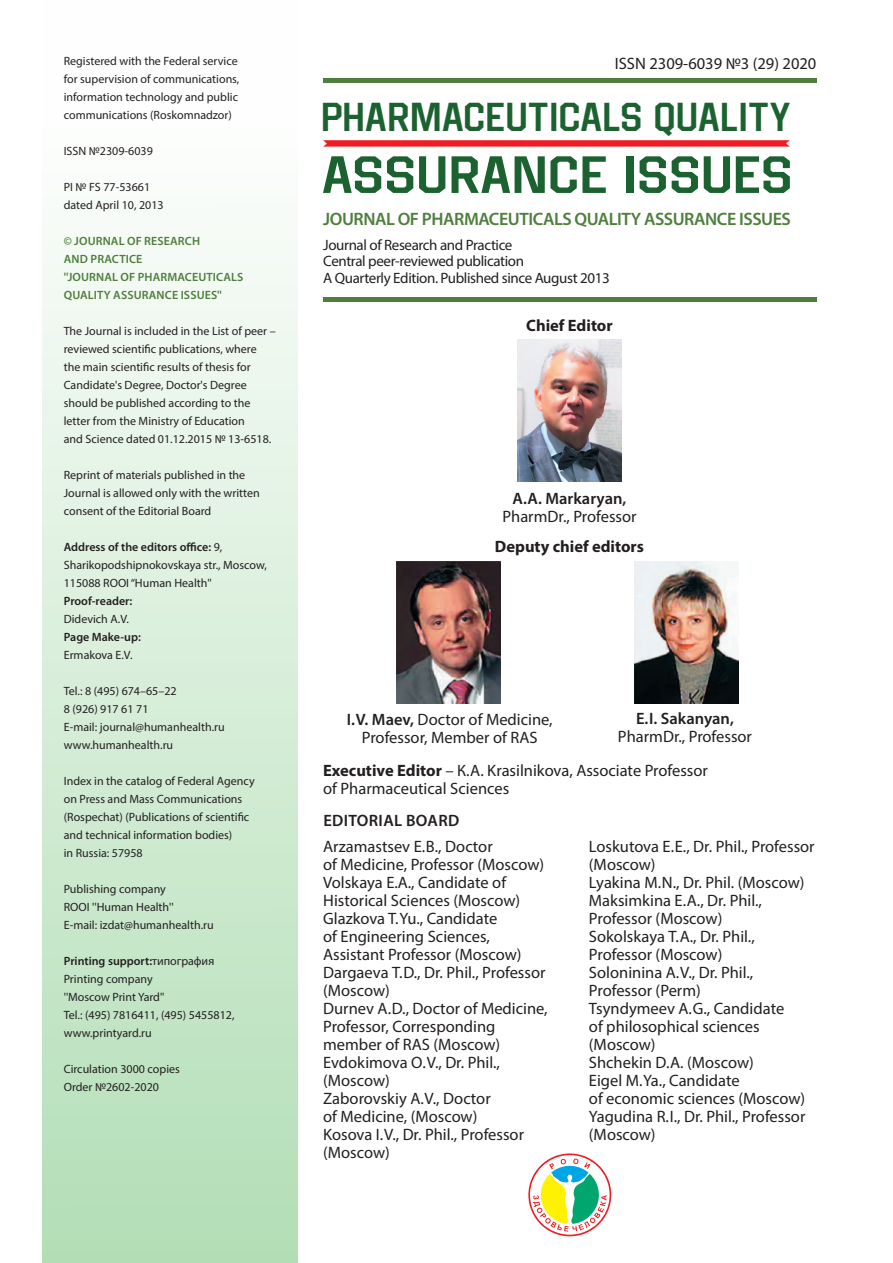
<style>
.page{position:relative;width:893px;height:1263px;background:#fff}
.page>*{position:absolute;margin:0;border:0;box-sizing:border-box;transform-origin:0 0}
.udk{font:300 49.5px "Born Strong";color:#1c6231;scale:1.29 1}
.udk-2{font:300 38.1px "Born Strong";color:#1c6231;scale:1.17 1}
.udk-3{font:600 18px "Myriad Pro";letter-spacing:-.025em;color:#4f7e3d}
.text{font:16.5px/18px "Myriad Pro";color:#231f20}
.text-2{font:600 16.5px "Myriad Pro";letter-spacing:.005em;color:#231f20}
.text-3{font:700 16.5px "Myriad Pro";color:#231f20}
.udk-4{font:15px "Myriad Pro";letter-spacing:-.025em;color:#231f20}
.text-4{font:12px/18px "Myriad Pro";color:#231f20}
.text-5{font:600 12px/18px "Myriad Pro";letter-spacing:.01em;color:#4f7e3d}
.text-6{font:600 12px "Myriad Pro";color:#231f20}
.s1{font-weight:600}
.s2{font-weight:700}
</style>
<div class="page">
<div style="left:43px;top:0;width:255px;height:1263px;background:linear-gradient(to bottom,#fff,#b2deb6)"></div>
<img style="left:518px;top:339px;width:103px;height:142px">
<img style="left:635px;top:561px;width:104px;height:142px">
<img style="left:397px;top:562px;width:104px;height:142px">
<hr style="left:323px;top:79px;width:493px;height:4px;background:#4f7e3d">
<hr style="left:323px;top:298px;width:493px;height:4px;background:#4f7e3d">
<svg style="left:528px;top:1153px;width:83px;height:83px"></svg>
<svg style="left:323px;top:140px;width:467px;height:7px"></svg>
<p class="text-4" style="left:64px;top:52px;width:177px">Registered with the Federal service for supervision of communications, information technology and public communications (Roskomnadzor)</p>
<p class="text-4" style="left:64px;top:142px;width:91px">ISSN №2309-6039</p>
<p class="text-4" style="left:64px;top:178px;width:88px">PI № FS 77-53661</p>
<p class="text-4" style="left:64px;top:196px;width:101px">dated April 10, 2013</p>
<p class="text-5" style="left:64px;top:232px;width:138px">© JOURNAL OF RESEARCH<br>AND PRACTICE</p>
<p class="text-5" style="left:64px;top:268px;width:181px">''JOURNAL OF PHARMACEUTICALS<br>QUALITY ASSURANCE ISSUES''</p>
<p class="text-4" style="left:64px;top:322px;width:213px">The Journal is included in the List of peer – reviewed scientific publications, where the main scientific results of thesis for Candidate's Degree, Doctor's Degree should be published according to the letter from the Ministry of Education<br>and Science dated 01.12.2015 № 13-6518.</p>
<p class="text-4" style="left:64px;top:466px;width:197px">Reprint of materials published in the<br>Journal is allowed only with the written consent of the Editorial Board</p>
<p class="text-4" style="left:64px;top:538px;width:205px"><span class="s1">Address of the editors office:</span> 9,<br>Sharikopodshipnokovskaya str., Moscow,<br>115088 ROOI “Human Health''</p>
<p class="text-6" style="left:64px;top:594px;width:70px">Proof-reader:</p>
<p class="text-4" style="left:64px;top:610px;width:67px">Didevich A.V.</p>
<p class="text-6" style="left:64px;top:630px;width:79px">Page Make-up:</p>
<p class="text-4" style="left:64px;top:646px;width:70px">Ermakova E.V.</p>
<p class="text-4" style="left:64px;top:682px;width:114px">Tel.: 8 (495) 674–65–22</p>
<p class="text-4" style="left:64px;top:700px;width:86px">8 (926) 917 61 71</p>
<p class="text-4" style="left:64px;top:718px;width:162px">E-mail: journal@humanhealth.ru</p>
<p class="text-4" style="left:64px;top:736px;width:111px">www.humanhealth.ru</p>
<p class="text-4" style="left:64px;top:772px;width:192px">Index in the catalog of Federal Agency on Press and Mass Communications (Rospechat) (Publications of scientific and technical information bodies)<br>in Russia: 57958</p>
<p class="text-4" style="left:64px;top:880px;width:104px">Publishing company</p>
<p class="text-4" style="left:64px;top:898px;width:111px">ROOI ''Human Health''</p>
<p class="text-4" style="left:64px;top:916px;width:151px">E-mail: izdat@humanhealth.ru</p>
<p class="text-4" style="left:64px;top:952px;width:152px"><span class="s1">Printing support:</span>типография<br>Printing company</p>
<p class="text-4" style="left:64px;top:988px;width:102px">''Moscow Print Yard''</p>
<p class="text-4" style="left:64px;top:1006px;width:172px">Tel.: (495) 7816411, (495) 5455812,</p>
<p class="text-4" style="left:64px;top:1024px;width:89px">www.printyard.ru</p>
<p class="text-4" style="left:64px;top:1060px;width:118px">Circulation 3000 copies</p>
<p class="text-4" style="left:64px;top:1078px;width:97px">Order №2602-2020</p>
<p class="text" style="left:615px;top:54px;width:203px">ISSN 2309-6039 №3 (29) 2020</p>
<p class="udk-2" style="left:321px;top:94px;width:403px">PHARMACEUTICALS QUALITY</p>
<p class="udk" style="left:321px;top:145px;width:367px">ASSURANCE ISSUES</p>
<p class="udk-3" style="left:323px;top:209px;width:469px">JOURNAL OF PHARMACEUTICALS QUALITY ASSURANCE ISSUES</p>
<p class="udk-4" style="left:323px;top:236px;width:191px">Journal of Research and Practice</p>
<p class="udk-4" style="left:323px;top:252px;width:202px">Central peer-reviewed publication</p>
<p class="udk-4" style="left:323px;top:269px;width:288px">A Quarterly Edition. Published since August 2013</p>
<p class="text-3" style="left:526px;top:315px;width:88px">Chief Editor</p>
<p class="text-2" style="left:513px;top:489px;width:115px">А.А. Markaryan,</p>
<p class="text" style="left:502px;top:507px;width:136px">PharmDr., Professor</p>
<p class="text-3" style="left:495px;top:536px;width:151px">Deputy chief editors</p>
<p class="text" style="left:347px;top:710px;width:207px;text-align:center"><span class="s1">I.V. Maev,</span> Doctor of Medicine,<br>Professor, Member of RAS</p>
<p class="text-2" style="left:636px;top:709px;width:99px">Е.I. Sakanyan,</p>
<p class="text" style="left:618px;top:727px;width:136px">PharmDr., Professor</p>
<p class="text" style="left:323px;top:761px;width:386px"><span class="s2">Executive Editor</span> – К.А. Krasilnikova, Associate Professor of Pharmaceutical Sciences</p>
<p class="text-2" style="left:323px;top:811px;width:138px">EDITORIAL BOARD</p>
<p class="text" style="left:323px;top:837px;width:222px">Arzamastsev Е.В., Doctor<br>of Medicine, Professor (Moscow)</p>
<p class="text" style="left:323px;top:873px;width:199px">Volskaya E.A., Candidate of<br>Historical Sciences (Moscow)</p>
<p class="text" style="left:323px;top:909px;width:200px">Glazkova T.Yu., Candidate<br>of Engineering Sciences,<br>Assistant Professor (Moscow)</p>
<p class="text" style="left:323px;top:963px;width:224px">Dargaeva Т.D., Dr. Phil., Professor (Moscow)</p>
<p class="text" style="left:323px;top:999px;width:226px">Durnev А.D., Doctor of Medicine,<br>Professor, Corresponding member of RAS (Moscow)</p>
<p class="text" style="left:323px;top:1053px;width:178px">Evdokimova О.V., Dr. Phil., (Moscow)</p>
<p class="text" style="left:323px;top:1089px;width:169px">Zaborovskiy А.V., Doctor of Medicine, (Moscow)</p>
<p class="text" style="left:323px;top:1125px;width:202px">Kosova I.V., Dr. Phil., Professor (Moscow)</p>
<p class="text" style="left:589px;top:837px;width:227px">Loskutova Е.Е., Dr. Phil., Professor (Moscow)</p>
<p class="text" style="left:589px;top:873px;width:217px">Lyakina М.N., Dr. Phil. (Moscow)</p>
<p class="text" style="left:589px;top:891px;width:175px">Maksimkina Е.А., Dr. Phil.,<br>Professor (Moscow)</p>
<p class="text" style="left:589px;top:927px;width:167px">Sokolskaya Т.А., Dr. Phil.,<br>Professor (Moscow)</p>
<p class="text" style="left:589px;top:963px;width:166px">Soloninina А.V., Dr. Phil.,<br>Professor (Perm)</p>
<p class="text" style="left:589px;top:999px;width:197px">Tsyndymeev А.G., Candidate of philosophical sciences (Moscow)</p>
<p class="text" style="left:589px;top:1053px;width:166px">Shchekin D.А. (Moscow)</p>
<p class="text" style="left:589px;top:1071px;width:218px">Eigel M.Ya., Candidate<br>of economic sciences (Moscow)</p>
<p class="text" style="left:589px;top:1107px;width:218px">Yagudina R.I., Dr. Phil., Professor (Moscow)</p>
</div>
